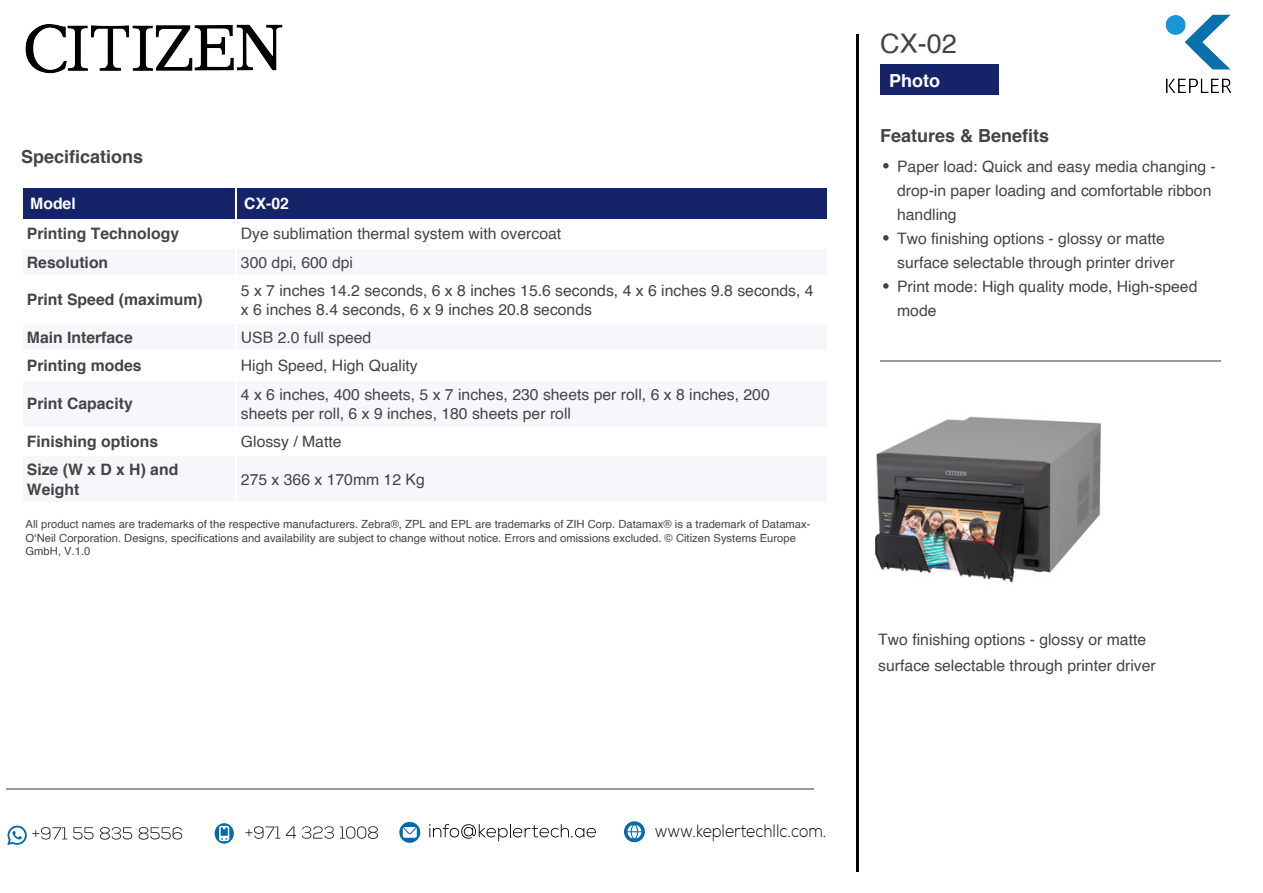
<style>
.page{position:relative;width:1263px;height:893px;background:#fff}
.page>*{position:absolute;margin:0;border:0;box-sizing:border-box;transform-origin:0 0}
.t1{font:27px "Helvetica";color:#444}
.t2{font:700 18px "Helvetica";color:#444}
.t3{font:700 18px "Helvetica";color:#fff}
.t4{font:300 17.85px "Nexa";color:#000;scale:.87 1}
.t5{font:15.75px/24px "Helvetica";color:#444}
.t6{font:700 15.75px/19.2px "Helvetica";color:#444}
.t7{font:700 15.75px "Helvetica";color:#fff}
.t8{font:11.25px/13.8px "Helvetica";color:#444}
</style>
<div class="page">
<hr style="left:880px;top:360px;width:340px;height:1px;background:#999">
<svg style="left:883px;top:163px;width:6px;height:5px"></svg>
<svg style="left:883px;top:235px;width:6px;height:6px"></svg>
<svg style="left:883px;top:283px;width:6px;height:6px"></svg>
<img style="left:875px;top:416px;width:225px;height:167px">
<div style="left:24px;top:188px;width:211px;height:30px;background:#152469"></div>
<div style="left:238px;top:188px;width:589px;height:30px;background:#152469"></div>
<div style="left:24px;top:249px;width:211px;height:26px;background:#f5f7fa"></div>
<div style="left:238px;top:249px;width:589px;height:26px;background:#f5f7fa"></div>
<div style="left:24px;top:324px;width:211px;height:26px;background:#f5f7fa"></div>
<div style="left:238px;top:324px;width:589px;height:26px;background:#f5f7fa"></div>
<div style="left:24px;top:381px;width:211px;height:45px;background:#f5f7fa"></div>
<div style="left:238px;top:381px;width:589px;height:45px;background:#f5f7fa"></div>
<div style="left:24px;top:457px;width:211px;height:45px;background:#f5f7fa"></div>
<div style="left:238px;top:457px;width:589px;height:45px;background:#f5f7fa"></div>
<hr style="left:857px;top:34px;width:2px;height:838px;background:#000">
<div style="left:880px;top:64px;width:118px;height:31px;background:#152469"></div>
<hr style="left:6px;top:788px;width:808px;height:1px;background:#999">
<div style="left:399px;top:822px;width:21px;height:21px;background:#036baa;border-radius:50%"></div>
<svg style="left:403px;top:827px;width:14px;height:11px"></svg>
<svg style="left:429px;top:824px;width:167px;height:17px"></svg>
<svg style="left:624px;top:821px;width:21px;height:21px"></svg>
<svg style="left:627px;top:825px;width:14px;height:14px"></svg>
<svg style="left:245px;top:826px;width:35px;height:13px"></svg>
<svg style="left:286px;top:826px;width:10px;height:13px"></svg>
<svg style="left:302px;top:826px;width:32px;height:13px"></svg>
<svg style="left:340px;top:826px;width:38px;height:13px"></svg>
<svg style="left:215px;top:823px;width:19px;height:21px"></svg>
<svg style="left:218px;top:825px;width:12px;height:17px"></svg>
<svg style="left:73px;top:827px;width:21px;height:12px"></svg>
<svg style="left:100px;top:827px;width:32px;height:13px"></svg>
<svg style="left:139px;top:827px;width:43px;height:13px"></svg>
<svg style="left:7px;top:826px;width:60px;height:19px"></svg>
<img style="left:25px;top:24px;width:258px;height:50px">
<img style="left:1165px;top:14px;width:67px;height:79px">
<p class="t2" style="left:21px;top:142px;width:124px">Specifications</p>
<p class="t7" style="left:30px;top:191px;width:47px">Model</p>
<p class="t7" style="left:244px;top:191px;width:46px">CX-02</p>
<p class="t6" style="left:27px;top:224px;width:154px">Printing Technology</p>
<p class="t5" style="left:241px;top:222px;width:322px">Dye sublimation thermal system with overcoat</p>
<p class="t6" style="left:27px;top:253px;width:83px">Resolution</p>
<p class="t5" style="left:241px;top:250px;width:114px">300 dpi, 600 dpi</p>
<p class="t6" style="left:27px;top:290px;width:177px">Print Speed (maximum)</p>
<p class="t5" style="left:241px;top:281px;width:574px;line-height:19.2px">5 x 7 inches 14.2 seconds, 6 x 8 inches 15.6 seconds, 4 x 6 inches 9.8 seconds, 4 x 6 inches 8.4 seconds, 6 x 9 inches 20.8 seconds</p>
<p class="t6" style="left:27px;top:328px;width:107px">Main Interface</p>
<p class="t5" style="left:241px;top:326px;width:132px">USB 2.0 full speed</p>
<p class="t6" style="left:27px;top:356px;width:116px">Printing modes</p>
<p class="t5" style="left:241px;top:354px;width:178px">High Speed, High Quality</p>
<p class="t6" style="left:27px;top:394px;width:107px">Print Capacity</p>
<p class="t5" style="left:241px;top:385px;width:530px;line-height:19.2px">4 x 6 inches, 400 sheets, 5 x 7 inches, 230 sheets per roll, 6 x 8 inches, 200 sheets per roll, 6 x 9 inches, 180 sheets per roll</p>
<p class="t6" style="left:27px;top:432px;width:133px">Finishing options</p>
<p class="t5" style="left:241px;top:430px;width:102px">Glossy / Matte</p>
<p class="t6" style="left:27px;top:460px;width:153px">Size (W x D x H) and<br>Weight</p>
<p class="t5" style="left:241px;top:468px;width:185px">275 x 366 x 170mm 12 Kg</p>
<p class="t8" style="left:26px;top:517px;width:786px">All product names are trademarks of the respective manufacturers. Zebra®, ZPL and EPL are trademarks of ZIH Corp. Datamax® is a trademark of Datamax-<br>O‘Neil Corporation. Designs, specifications and availability are subject to change without notice. Errors and omissions excluded. © Citizen Systems Europe<br>GmbH, V.1.0</p>
<h1 class="t1" style="left:880px;top:23px;width:78px">CX-02</h1>
<p class="t3" style="left:889px;top:66px;width:52px">Photo</p>
<p class="t2" style="left:880px;top:121px;width:171px">Features &amp; Benefits</p>
<p class="t5" style="left:897px;top:155px;width:320px">Paper load: Quick and easy media changing - drop-in paper loading and comfortable ribbon handling<br>Two finishing options - glossy or matte surface selectable through printer driver<br>Print mode: High quality mode, High-speed mode</p>
<p class="t5" style="left:878px;top:627px;width:279px;line-height:26.4px">Two finishing options - glossy or matte surface selectable through printer driver</p>
<p class="t4" style="left:655px;top:821px;width:199px">www.keplertechllc.com.</p>
</div>
